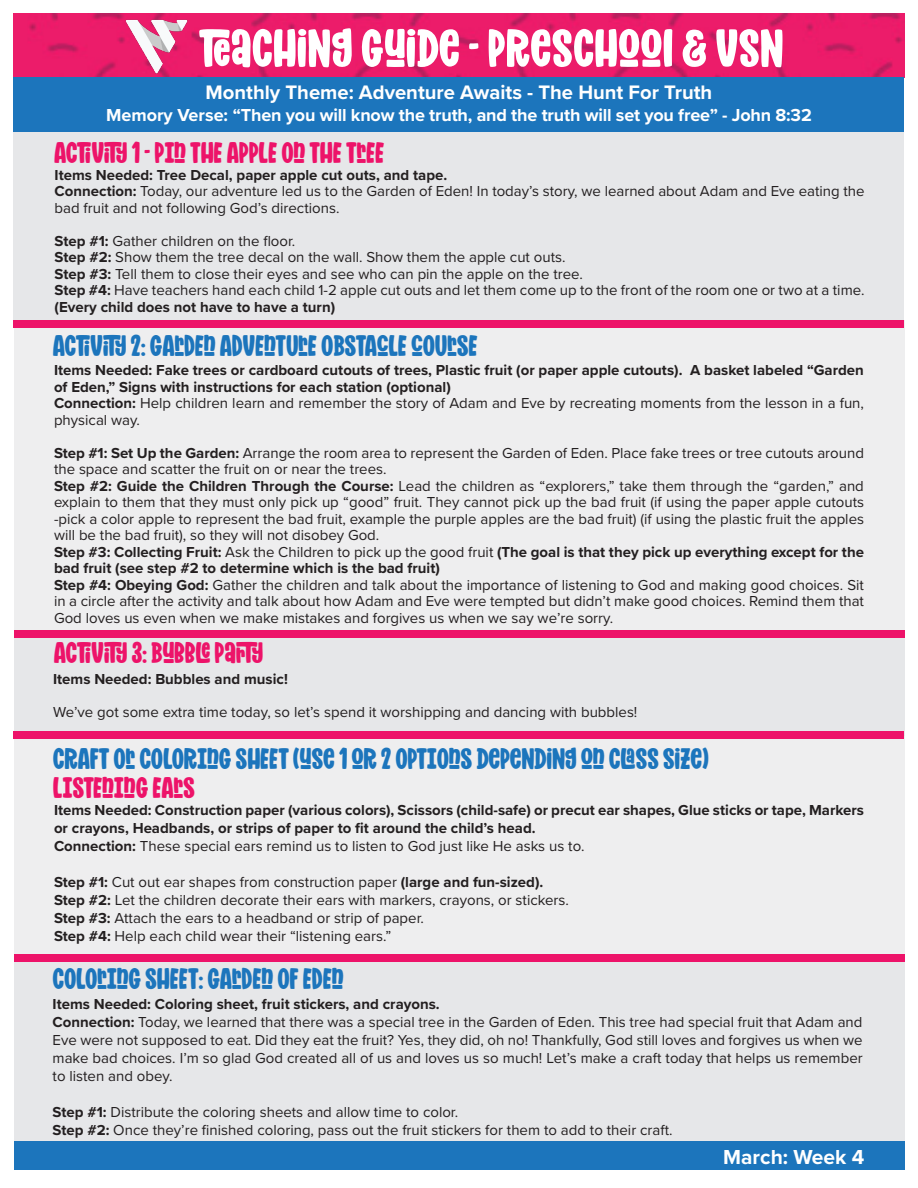
<style>
.page{position:relative;width:918px;height:1188px;background:#fff}
.page>*{position:absolute;margin:0;border:0;box-sizing:border-box;transform-origin:0 0}
.t1{font:54px "Mighty Mountain";color:#fff}
.t2{font:30px "Mighty Mountain";letter-spacing:-.01em;color:#1c75bc}
.t3{font:30px "Mighty Mountain";letter-spacing:-.01em;color:#ed1369}
.t4{font:700 21px "Proxima Nova";color:#fff}
.t5{font:700 20.25px "Proxima Nova";color:#fff}
.t6{font:700 18px "Proxima Nova";letter-spacing:-.01em;color:#fff}
.t7{font:15px/16.5px "Proxima Nova";color:#231f20}
.t8{font:700 15px/16.5px "Proxima Nova";color:#231f20}
.s1{font-weight:700}
.s2{font-weight:400}
</style>
<div class="page">
<div style="left:14px;top:954px;width:891px;height:188px;background:#e6e7e9"></div>
<div style="left:14px;top:690px;width:891px;height:270px;background:#eeeeef"></div>
<div style="left:14px;top:320px;width:891px;height:314px;background:#eeeeef"></div>
<div style="left:14px;top:630px;width:891px;height:105px;background:#e6e7e9"></div>
<img style="left:14px;top:14px;width:891px;height:63px">
<div style="left:14px;top:77px;width:890px;height:56px;background:#1c75bc"></div>
<div style="left:14px;top:133px;width:890px;height:195px;background:#e6e7e9"></div>
<div style="left:14px;top:1142px;width:891px;height:28px;background:#1c75bc"></div>
<img style="left:124px;top:14px;width:64px;height:63px">
<div style="left:13px;top:731px;width:891px;height:8px;background:#ed1369"></div>
<div style="left:14px;top:954px;width:891px;height:8px;background:#ed1369"></div>
<div style="left:14px;top:320px;width:890px;height:8px;background:#ed1369"></div>
<div style="left:14px;top:630px;width:891px;height:8px;background:#ed1369"></div>
<p class="t1" style="left:198px;top:11px;width:587px">TEACHING GUIDE - PRESCHOOL &amp; VSN</p>
<p class="t5" style="left:206px;top:77px;width:508px">Monthly Theme: Adventure Awaits - The Hunt For Truth</p>
<p class="t6" style="left:106px;top:102px;width:707px">Memory Verse: “Then you will know the truth, and the truth will set you free” - John 8:32</p>
<p class="t3" style="left:54px;top:132px;width:332px">ACTIVITY 1 - PIN THE APPLE ON THE TREE</p>
<p class="t8" style="left:55px;top:166px;width:394px">Items Needed: Tree Decal, paper apple cut outs, and tape.</p>
<p class="t7" style="left:55px;top:183px;width:812px"><span class="s1">Connection:</span> Today, our adventure led us to the Garden of Eden! In today’s story, we learned about Adam and Eve eating the bad fruit and not following God’s directions.</p>
<p class="t7" style="left:55px;top:232px;width:242px"><span class="s1">Step #1:</span> Gather children on the floor.</p>
<p class="t7" style="left:55px;top:249px;width:512px"><span class="s1">Step #2:</span> Show them the tree decal on the wall. Show them the apple cut outs.</p>
<p class="t7" style="left:55px;top:265px;width:530px"><span class="s1">Step #3:</span> Tell them to close their eyes and see who can pin the apple on the tree.</p>
<p class="t7" style="left:55px;top:282px;width:811px"><span class="s1">Step #4:</span> Have teachers hand each child 1-2 apple cut outs and let them come up to the front of the room one or two at a time. <span class="s1">(Every child does not have to have a turn)</span></p>
<p class="t2" style="left:53px;top:325px;width:427px">ACTIVITY 2: GARDEN ADVENTURE OBSTACLE COURSE</p>
<p class="t8" style="left:54px;top:362px;width:811px">Items Needed: Fake trees or cardboard cutouts of trees, Plastic fruit (or paper apple cutouts). A basket labeled “Garden of Eden,” Signs with instructions for each station (optional)</p>
<p class="t7" style="left:54px;top:394px;width:811px"><span class="s1">Connection:</span> Help children learn and remember the story of Adam and Eve by recreating moments from the lesson in a fun, physical way.</p>
<p class="t7" style="left:54px;top:444px;width:811px"><span class="s1">Step #1: Set Up the Garden:</span> Arrange the room area to represent the Garden of Eden. Place fake trees or tree cutouts around the space and scatter the fruit on or near the trees.</p>
<p class="t7" style="left:54px;top:477px;width:812px;text-align:justify"><span class="s1">Step #2: Guide the Children Through the Course:</span> Lead the children as “explorers,” take them through the “garden,” and explain to them that they must only pick up “good” fruit. They cannot pick up the bad fruit (if using the paper apple cutouts -pick a color apple to represent the bad fruit, example the purple apples are the bad fruit) (if using the plastic fruit the apples will be the bad fruit), so they will not disobey God.</p>
<p class="t8" style="left:54px;top:543px;width:812px">Step #3: Collecting Fruit: <span class="s2">Ask the Children to pick up the good fruit</span> (The goal is that they pick up everything except for the bad fruit (see step #2 to determine which is the bad fruit)</p>
<p class="t7" style="left:54px;top:576px;width:812px"><span class="s1">Step #4: Obeying God:</span> Gather the children and talk about the importance of listening to God and making good choices. Sit in a circle after the activity and talk about how Adam and Eve were tempted but didn’t make good choices. Remind them that</p>
<p class="t7" style="left:54px;top:609px;width:561px">God loves us even when we make mistakes and forgives us when we say we’re sorry.</p>
<p class="t3" style="left:54px;top:632px;width:211px">ACTIVITY 3: BUBBLE PARTY</p>
<p class="t8" style="left:53px;top:670px;width:236px">Items Needed: Bubbles and music!</p>
<p class="t7" style="left:53px;top:703px;width:586px">We’ve got some extra time today, so let’s spend it worshipping and dancing with bubbles!</p>
<p class="t2" style="left:53px;top:738px;width:658px">CRAFT OR COLORING SHEET (USE 1 OR 2 OPTIONS DEPENDING ON CLASS SIZE)</p>
<p class="t3" style="left:53px;top:767px;width:144px">LISTENING EARS</p>
<p class="t8" style="left:54px;top:801px;width:811px;line-height:18px">Items Needed: Construction paper (various colors), Scissors (child-safe) or precut ear shapes, Glue sticks or tape, Markers or crayons, Headbands, or strips of paper to fit around the child’s head.</p>
<p class="t7" style="left:54px;top:838px;width:532px"><span class="s1">Connection:</span> These special ears remind us to listen to God just like He asks us to.</p>
<p class="t7" style="left:54px;top:874px;width:491px"><span class="s1">Step #1:</span> Cut out ear shapes from construction paper <span class="s1">(large and fun-sized).</span></p>
<p class="t7" style="left:54px;top:892px;width:517px"><span class="s1">Step #2:</span> Let the children decorate their ears with markers, crayons, or stickers.</p>
<p class="t7" style="left:54px;top:910px;width:371px"><span class="s1">Step #3:</span> Attach the ears to a headband or strip of paper.</p>
<p class="t7" style="left:54px;top:928px;width:339px"><span class="s1">Step #4:</span> Help each child wear their “listening ears.”</p>
<p class="t2" style="left:53px;top:958px;width:293px">COLORING SHEET: GARDEN OF EDEN</p>
<p class="t8" style="left:53px;top:995px;width:389px">Items Needed: Coloring sheet, fruit stickers, and crayons.</p>
<p class="t7" style="left:53px;top:1012px;width:812px;line-height:18px;text-align:justify"><span class="s1">Connection:</span> Today, we learned that there was a special tree in the Garden of Eden. This tree had special fruit that Adam and Eve were not supposed to eat. Did they eat the fruit? Yes, they did, oh no! Thankfully, God still loves and forgives us when we make bad choices. I’m so glad God created all of us and loves us so much! Let’s make a craft today that helps us remember to listen and obey.</p>
<p class="t7" style="left:53px;top:1103px;width:407px"><span class="s1">Step #1:</span> Distribute the coloring sheets and allow time to color.</p>
<p class="t7" style="left:53px;top:1121px;width:621px"><span class="s1">Step #2:</span> Once they’re finished coloring, pass out the fruit stickers for them to add to their craft.</p>
<p class="t4" style="left:723px;top:1141px;width:143px">March: Week 4</p>
</div>
